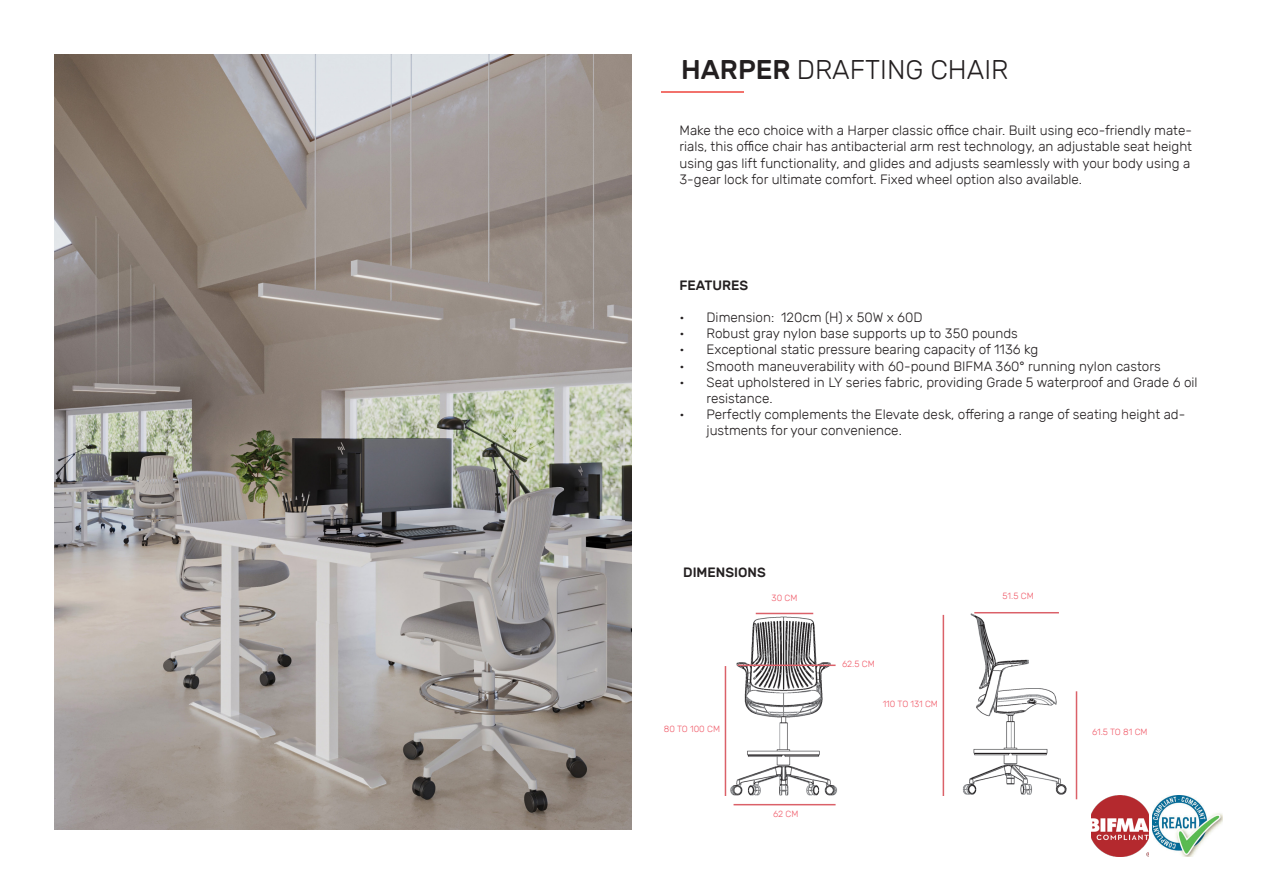
<style>
.page{position:relative;width:1263px;height:893px;background:#fff}
.page>*{position:absolute;margin:0;border:0;box-sizing:border-box;transform-origin:0 0}
.t1{font:300 27px "Rubik";color:#231f20}
.t2{font:300 13.5px/16.2px "Rubik";color:#231f20}
.t3{font:500 13.5px "Rubik";color:#231f20}
.t4{font:300 9px "Rubik";color:#f05c6a}
.s1{font-weight:500}
</style>
<div class="page">
<hr style="left:661px;top:91px;width:83px;height:1px;background:#f2726c">
<img style="left:54px;top:54px;width:577px;height:776px">
<img style="left:1091px;top:796px;width:57px;height:61px">
<img style="left:1153px;top:796px;width:69px;height:61px">
<img style="left:724px;top:612px;width:113px;height:194px">
<img style="left:942px;top:613px;width:136px;height:187px">
<hr style="left:756px;top:613px;width:57px;height:1px;background:#db6169">
<hr style="left:738px;top:665px;width:97px;height:1px;background:#db6169">
<hr style="left:974px;top:612px;width:85px;height:1px;background:#db6169">
<hr style="left:733px;top:804px;width:102px;height:1px;background:#db6169">
<hr style="left:725px;top:666px;width:1px;height:130px;background:#db6169">
<hr style="left:1076px;top:691px;width:1px;height:108px;background:#db6169">
<hr style="left:943px;top:615px;width:1px;height:181px;background:#db6169">
<p class="t1" style="left:681px;top:55px;width:329px"><span class="s1">HARPER</span> DRAFTING CHAIR</p>
<p class="t2" style="left:679px;top:123px;width:514px">Make the eco choice with a Harper classic office chair. Built using eco-friendly mate&shy;rials, this office chair has antibacterial arm rest technology, an adjustable seat height using gas lift functionality, and glides and adjusts seamlessly with your body using a 3-gear lock for ultimate comfort. Fixed wheel option also available.</p>
<p class="t3" style="left:679px;top:277px;width:70px">FEATURES</p>
<p class="t2" style="left:679px;top:309px;width:244px">• Dimension: 120cm (H) x 50W x 60D</p>
<p class="t2" style="left:679px;top:326px;width:340px">• Robust gray nylon base supports up to 350 pounds</p>
<p class="t2" style="left:679px;top:342px;width:360px">• Exceptional static pressure bearing capacity of 1136 kg</p>
<p class="t2" style="left:679px;top:358px;width:483px">• Smooth maneuverability with 60-pound BIFMA 360° running nylon castors</p>
<p class="t2" style="left:706px;top:374px;width:493px;text-indent:-27px">• Seat upholstered in LY series fabric, providing Grade 5 waterproof and Grade 6 oil resistance.</p>
<p class="t2" style="left:706px;top:407px;width:480px;text-indent:-27px">• Perfectly complements the Elevate desk, offering a range of seating height ad&shy;justments for your convenience.</p>
<p class="t3" style="left:683px;top:565px;width:84px">DIMENSIONS</p>
<p class="t4" style="left:664px;top:724px;width:58px">80 TO 100 CM</p>
<p class="t4" style="left:771px;top:593px;width:27px">30 CM</p>
<p class="t4" style="left:773px;top:808px;width:27px">62 CM</p>
<p class="t4" style="left:842px;top:658px;width:34px">62.5 CM</p>
<p class="t4" style="left:883px;top:699px;width:57px">110 TO 131 CM</p>
<p class="t4" style="left:1003px;top:591px;width:33px">51.5 CM</p>
<p class="t4" style="left:1092px;top:727px;width:57px">61.5 TO 81 CM</p>
</div>
